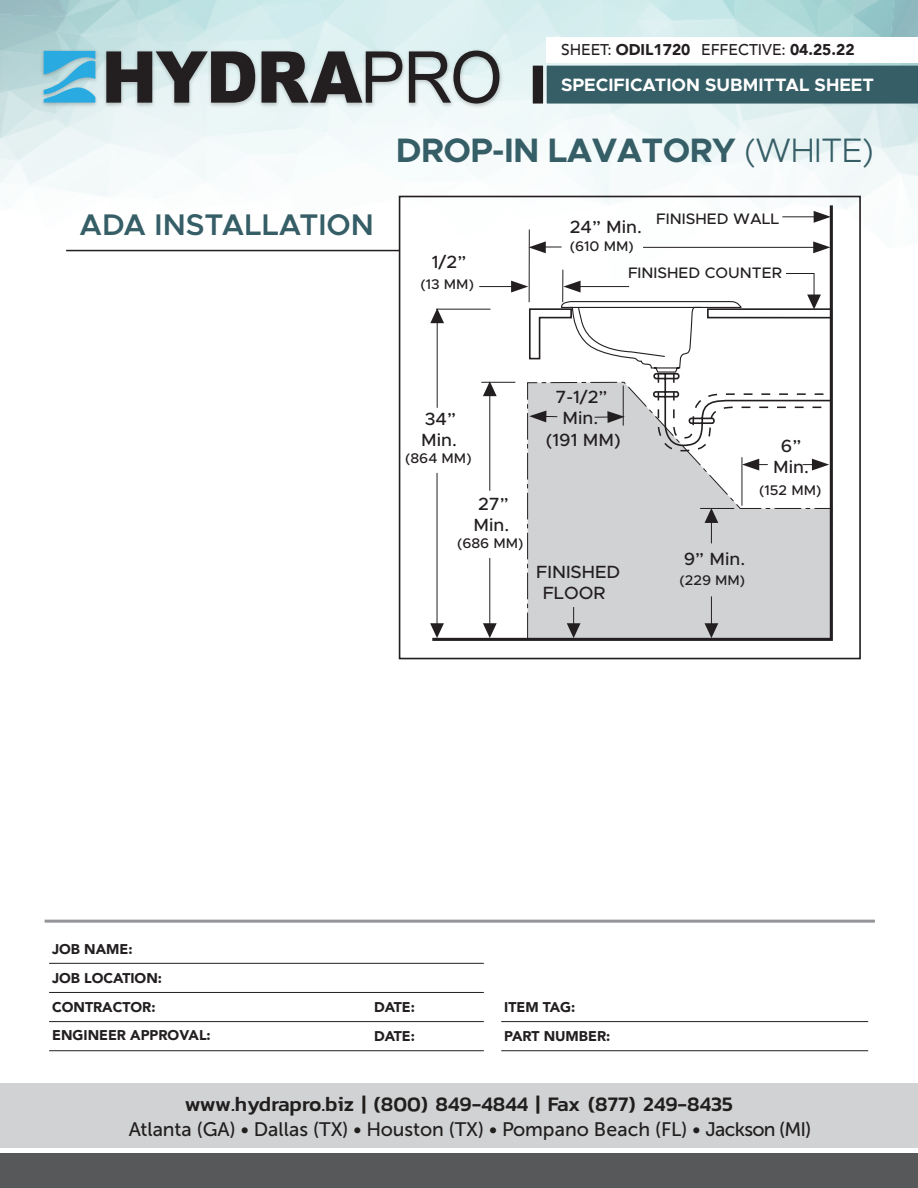
<style>
.page{position:relative;width:918px;height:1188px;background:#fff}
.page>*{position:absolute;margin:0;border:0;box-sizing:border-box;transform-origin:0 0}
.t1{font:700 34.05px "Metropolis";letter-spacing:-.02em;color:#365e67}
.t2{font:600 30px "Metropolis";color:#365e67}
.t3{font:500 21px "Kanit";color:#211e1e}
.t4{font:19.5px "Museo Sans 500";color:#211e1e}
.t5{font:700 18px "Metropolis";color:#fff}
.t6{font:500 17.7px/21.3px "Metropolis";color:#231f20;text-align:center}
.t7{font:500 15.6px "Avenir";color:#231f20}
.t8{font:500 15.3px "Metropolis";color:#231f20}
.t9{font:900 14.1px/28.8px "Avenir";color:#231f20}
.t10{font:500 14.1px "Metropolis";color:#231f20}
.s1{font-weight:900}
.s2{font-weight:300}
</style>
<div class="page">
<div style="left:0;top:1084px;width:918px;height:64px;background:#d1d2d4"></div>
<div style="left:0;top:1154px;width:918px;height:34px;background:#57585a"></div>
<img style="left:38px;top:46px;width:467px;height:64px">
<svg style="left:44px;top:51px;width:51px;height:52px;background:#5eb9dd"></svg>
<svg style="left:106px;top:51px;width:149px;height:52px;background:#6d7172"></svg>
<svg style="left:262px;top:51px;width:140px;height:52px;background:#787b7c"></svg>
<svg style="left:409px;top:51px;width:90px;height:53px;background:#99a0a0"></svg>
<div style="left:547px;top:66px;width:371px;height:38px;background:#365e67"></div>
<div style="left:533px;top:66px;width:10px;height:38px;background:#231f20"></div>
<hr style="left:501px;top:1021px;width:367px;height:1px;background:#231f20">
<hr style="left:501px;top:1050px;width:367px;height:1px;background:#231f20">
<hr style="left:49px;top:963px;width:435px;height:1px;background:#231f20">
<hr style="left:49px;top:992px;width:435px;height:1px;background:#231f20">
<hr style="left:49px;top:1021px;width:435px;height:1px;background:#231f20">
<hr style="left:49px;top:1050px;width:435px;height:1px;background:#231f20">
<hr style="left:45px;top:920px;width:830px;height:3px;background:#939598">
<div style="left:399px;top:196px;width:462px;height:463px;border:2px solid #231f20"></div>
<svg style="left:430px;top:202px;width:404px;height:439px"></svg>
<hr style="left:479px;top:286px;width:33px;height:1px;background:#231f20">
<hr style="left:562px;top:270px;width:1px;height:32px;background:#231f20">
<svg style="left:511px;top:273px;width:322px;height:179px"></svg>
<hr style="left:66px;top:250px;width:334px;height:1px;background:#231f20">
<p class="t7" style="left:561px;top:36px;width:295px">SHEET: <span class="s1">ODIL1720</span> EFFECTIVE: <span class="s1">04.25.22</span></p>
<p class="t5" style="left:561px;top:73px;width:314px">SPECIFICATION SUBMITTAL SHEET</p>
<h2 class="t2" style="left:79px;top:206px;width:296px">ADA INSTALLATION</h2>
<h1 class="t1" style="left:396px;top:129px;width:480px">DROP-IN LAVATORY <span class="s2">(WHITE)</span></h1>
<p class="t6" style="left:432px;top:251px;width:36px">1/2”</p>
<p class="t10" style="left:421px;top:276px;width:55px">(13 MM)</p>
<p class="t8" style="left:656px;top:209px;width:125px">FINISHED WALL</p>
<p class="t6" style="left:570px;top:217px;width:74px">24” Min.</p>
<p class="t10" style="left:570px;top:237px;width:65px">(610 MM)</p>
<p class="t8" style="left:628px;top:263px;width:156px">FINISHED COUNTER</p>
<p class="t6" style="left:421px;top:408px;width:37px;text-align:left">34”<br>Min.</p>
<p class="t10" style="left:405px;top:449px;width:68px">(864 MM)</p>
<p class="t6" style="left:474px;top:493px;width:37px;text-align:left">27”<br>Min.</p>
<p class="t10" style="left:457px;top:535px;width:68px">(686 MM)</p>
<p class="t6" style="left:546px;top:386px;width:76px">7-1/2”<br>Min.<br>(191 MM)</p>
<p class="t6" style="left:536px;top:561px;width:86px">FINISHED<br>FLOOR</p>
<p class="t6" style="left:773px;top:435px;width:37px">6”<br>Min.</p>
<p class="t10" style="left:759px;top:481px;width:64px">(152 MM)</p>
<p class="t6" style="left:684px;top:549px;width:63px">9” Min.</p>
<p class="t10" style="left:680px;top:571px;width:67px">(229 MM)</p>
<p class="t9" style="left:52px;top:934px;width:160px">JOB NAME:<br>JOB LOCATION:<br>CONTRACTOR:<br>ENGINEER APPROVAL:</p>
<p class="t9" style="left:374px;top:992px;width:43px">DATE:<br>DATE:</p>
<p class="t9" style="left:504px;top:992px;width:108px">ITEM TAG:<br>PART NUMBER:</p>
<h3 class="t3" style="left:185px;top:1088px;width:550px">www.hydrapro.biz | (800) 849-4844 | Fax (877) 249-8435</h3>
<h3 class="t4" style="left:129px;top:1119px;width:684px">Atlanta (GA) • Dallas (TX) • Houston (TX) • Pompano Beach (FL) • Jackson (MI)</h3>
</div>
